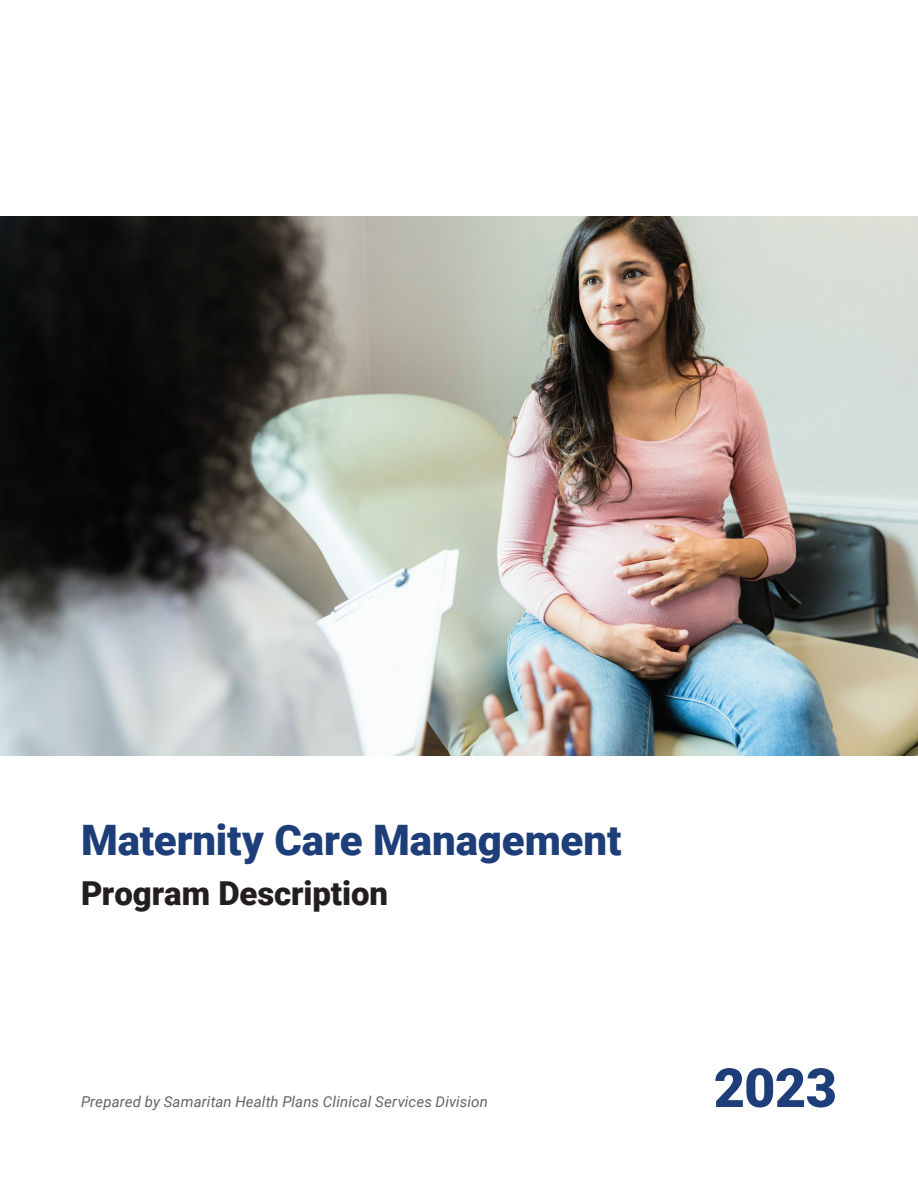
<style>
.page{position:relative;width:918px;height:1188px;background:#fff}
.page>*{position:absolute;margin:0;border:0;box-sizing:border-box;transform-origin:0 0}
.t1{font:900 54px "Roboto";color:#1e3e7a}
.t2{font:900 42px "Roboto";letter-spacing:-.005em;color:#1e3e7a}
.t3{font:900 33px "Roboto";letter-spacing:-.005em;color:#231f20}
.t4{font:italic 15px "Roboto";letter-spacing:.01em;color:#636366}
</style>
<div class="page">
<img style="left:0;top:216px;width:918px;height:540px">
<h1 class="t2" style="left:81px;top:811px;width:542px">Maternity Care Management</h1>
<h2 class="t3" style="left:81px;top:870px;width:309px">Program Description</h2>
<p class="t4" style="left:81px;top:1091px;width:408px">Prepared by Samaritan Health Plans Clinical Services Division</p>
<h1 class="t1" style="left:714px;top:1050px;width:125px">2023</h1>
</div>
